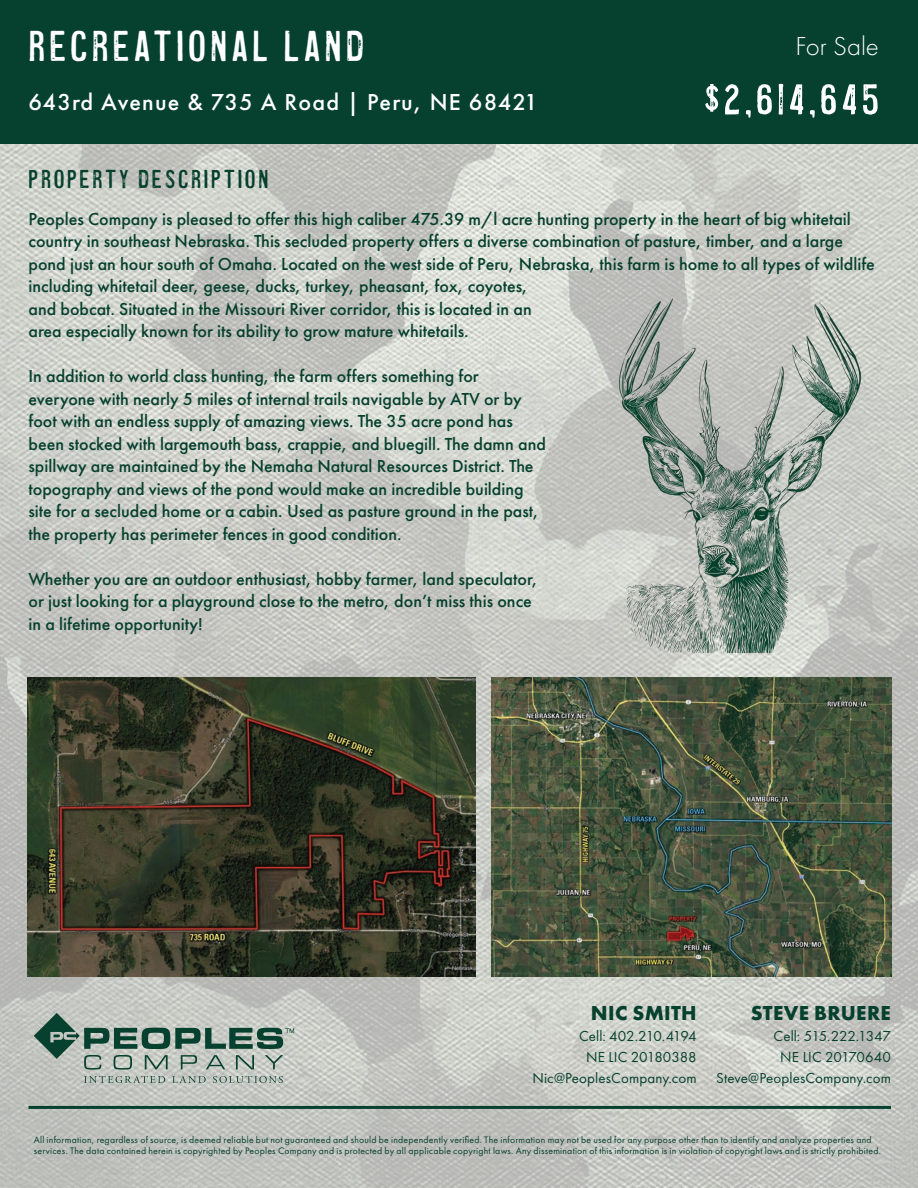
<style>
.page{position:relative;width:918px;height:1188px;background:#fff}
.page>*{position:absolute;margin:0;border:0;box-sizing:border-box;transform-origin:0 0}
.t1{font:45px "Coldsmith Pro";letter-spacing:.095em;color:#fff}
.t2{font:27px "Coldsmith Pro";letter-spacing:.1em;color:#06402e}
.t3{font:300 27px "Futura PT";color:#fff}
.t4{font:500 24px "Futura PT";letter-spacing:.05em;color:#fff}
.t5{font:700 21px "Futura PT";letter-spacing:.015em;color:#06402e}
.t6{font:500 18px/22.5px "Futura PT";color:#06402e}
.t7{font:15px/21px "Futura PT";letter-spacing:.005em;color:#06402e;text-align:right}
.t8{font:15px "Futura PT";letter-spacing:-.03em;color:#06402e}
.t9{font:9.75px/11.7px "Futura PT";letter-spacing:.025em;color:#06402e}
</style>
<div class="page">
<img style="left:0;top:143px;width:918px;height:1045px">
<div style="left:0;top:0;width:918px;height:143px;background:#06402e"></div>
<svg style="left:34px;top:1013px;width:260px;height:57px;background:#95a69d"></svg>
<svg style="left:84px;top:1076px;width:81px;height:7px"></svg>
<svg style="left:172px;top:1076px;width:34px;height:7px"></svg>
<svg style="left:213px;top:1076px;width:70px;height:7px"></svg>
<img style="left:27px;top:677px;width:449px;height:299px">
<img style="left:491px;top:677px;width:401px;height:299px">
<svg style="left:705px;top:84px;width:173px;height:34px"></svg>
<hr style="left:28px;top:1106px;width:863px;height:3px;background:#06402e">
<img style="left:548px;top:292px;width:370px;height:362px">
<p class="t1" style="left:28px;top:21px;width:337px">RECREATIONAL LAND</p>
<p class="t3" style="left:796px;top:31px;width:85px">For Sale</p>
<p class="t4" style="left:28px;top:87px;width:511px">643rd Avenue &amp; 735 A Road | Peru, NE 68421</p>
<p class="t2" style="left:28px;top:164px;width:241px">PROPERTY DESCRIPTION</p>
<p class="t6" style="left:28px;top:207px;width:848px">Peoples Company is pleased to offer this high caliber 475.39 m/l acre hunting property in the heart of big whitetail country in southeast Nebraska. This secluded property offers a diverse combination of pasture, timber, and a large pond just an hour south of Omaha. Located on the west side of Peru, Nebraska, this farm is home to all types of wildlife including whitetail deer, geese, ducks, turkey, pheasant, fox, coyotes,<br>and bobcat. Situated in the Missouri River corridor, this is located in an<br>area especially known for its ability to grow mature whitetails.</p>
<p class="t6" style="left:28px;top:365px;width:519px">In addition to world class hunting, the farm offers something for everyone with nearly 5 miles of internal trails navigable by ATV or by foot with an endless supply of amazing views. The 35 acre pond has been stocked with largemouth bass, crappie, and bluegill. The damn and spillway are maintained by the Nemaha Natural Resources District. The topography and views of the pond would make an incredible building site for a secluded home or a cabin. Used as pasture ground in the past, the property has perimeter fences in good condition.</p>
<p class="t6" style="left:28px;top:567px;width:511px">Whether you are an outdoor enthusiast, hobby farmer, land speculator, or just looking for a playground close to the metro, don’t miss this once in a lifetime opportunity!</p>
<p class="t5" style="left:591px;top:999px;width:107px">NIC SMITH</p>
<p class="t8" style="left:579px;top:1027px;width:119px">Cell: 402.210.4194</p>
<p class="t7" style="left:532px;top:1046px;width:166px">NE LIC 20180388<br>Nic@PeoplesCompany.com</p>
<p class="t5" style="left:751px;top:999px;width:142px">STEVE BRUERE</p>
<p class="t7" style="left:716px;top:1025px;width:176px">Cell: 515.222.1347<br>NE LIC 20170640<br>Steve@PeoplesCompany.com</p>
<p class="t9" style="left:34px;top:1133px;width:849px">All information, regardless of source, is deemed reliable but not guaranteed and should be independently verified. The information may not be used for any purpose other than to identify and analyze properties and services. The data contained herein is copyrighted by Peoples Company and is protected by all applicable copyright laws. Any dissemination of this information is in violation of copyright laws and is strictly prohibited.</p>
</div>
